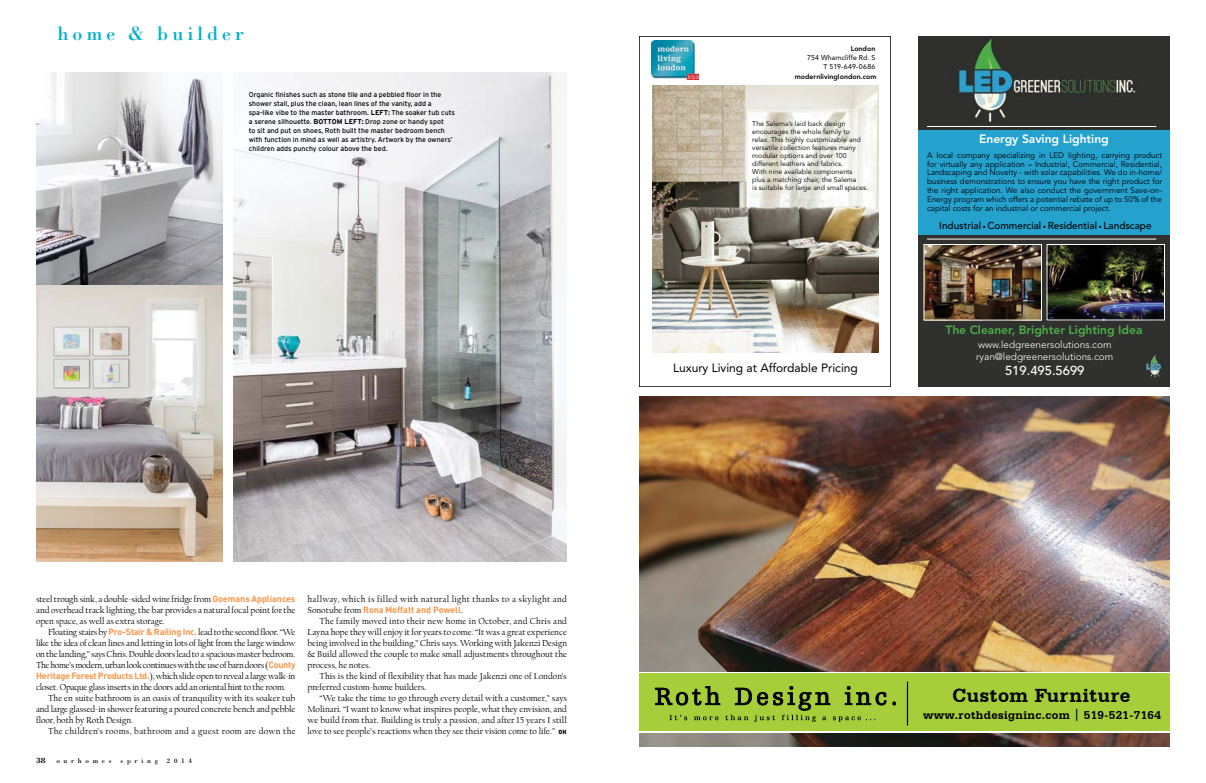
<style>
.page{position:relative;width:1206px;height:783px;background:#fff}
.page>*{position:absolute;margin:0;border:0;box-sizing:border-box;transform-origin:0 0}
.t1{font:700 20px "Serifa BT";letter-spacing:.03em;color:#000}
.Slug{font:20px "Bodoni";letter-spacing:.205em;color:#00b1c7}
.t2{font:500 13px "Avenir";color:#fff}
.t3{font:700 12px "Serifa BT";letter-spacing:.03em;color:#000}
.t4{font:12px "Avenir";color:#000}
.t5{font:800 12px "Avenir";color:#4aaf48}
.t6{font:800 12px "Avenir";color:#fff}
.t7{font:300 10px/12px "Avenir";color:#fff}
.t8{font:500 10px "Avenir";color:#000}
.body_copy{font:9px/11px "FB Californian";color:#000;text-align:justify}
.body_copy-2{font:9px/11px "FB Californian";letter-spacing:.035em;color:#000}
.t9{font:8px/8.8px "Avenir";color:#000;text-align:justify}
.t10{font:700 8px "Bodoni";color:#000}
.Photo_Cutlines{font:7px/9px "Interstate";color:#000}
.t11{font:7px/8px "Avenir";color:#000}
.t12{font:7px/9px "Avenir";letter-spacing:.005em;color:#000;text-align:right}
.t13{font:800 7px "Avenir";color:#000}
.t14{font:7px "Bodoni";letter-spacing:.53em;color:#000}
.s1{font-weight:700}
.s2{font-family:"DIN";font-weight:700;color:#f79548}
.s3{font-family:"DIN";font-weight:900;font-size:6px}
.s4{font-weight:800}
.s5{font-size:6px}
</style>
<div class="page">
<img style="left:233px;top:72px;width:334px;height:490px">
<img style="left:36px;top:285px;width:187px;height:276px">
<img style="left:36px;top:72px;width:187px;height:213px">
<img style="left:639px;top:396px;width:531px;height:351px">
<div style="left:639px;top:672px;width:531px;height:60px;background:#a5ce3a"></div>
<svg style="left:655px;top:686px;width:241px;height:36px"></svg>
<hr style="left:907px;top:682px;width:1px;height:44px;background:#010101">
<svg style="left:639px;top:36px;width:252px;height:351px"></svg>
<img style="left:652px;top:41px;width:47px;height:38px">
<div style="left:918px;top:36px;width:252px;height:351px;background:#30302e"></div>
<div style="left:918px;top:130px;width:252px;height:105px;background:#25a1ce"></div>
<img style="left:958px;top:38px;width:178px;height:85px">
<img style="left:926px;top:246px;width:114px;height:73px">
<div style="left:924px;top:244px;width:118px;height:77px;border:1px solid #fff"></div>
<img style="left:1048px;top:246px;width:115px;height:73px">
<div style="left:1046px;top:244px;width:119px;height:77px;border:1px solid #fff"></div>
<hr style="left:927px;top:126px;width:229px;height:1px;background:#fff">
<hr style="left:927px;top:239px;width:229px;height:1px;background:#fff">
<img style="left:1147px;top:356px;width:14px;height:22px">
<p class="Slug" style="left:57px;top:21px;width:188px">home &amp; builder</p>
<p class="Photo_Cutlines" style="left:249px;top:90px;width:208px">Organic finishes such as stone tile and a pebbled floor in the shower stall, plus the clean, lean lines of the vanity, add a spa-like vibe to the master bathroom. <span class="s1">LEFT:</span> The soaker tub cuts a serene silhouette. <span class="s1">BOTTOM LEFT:</span> Drop zone or handy spot<br>to sit and put on shoes, Roth built the master bedroom bench with function in mind as well as artistry. Artwork by the owners’ children adds punchy colour above the bed.</p>
<p class="body_copy" style="left:36px;top:594px;width:261px">steel trough sink, a double-sided wine fridge from <span class="s2">Goemans Appliances </span>and overhead track lighting, the bar provides a natural focal point for the open space, as well as extra storage.</p>
<p class="body_copy" style="left:36px;top:627px;width:261px;text-indent:12px">Floating stairs by <span class="s2">Pro-Stair &amp; Railing Inc.</span> lead to the second floor. “We like the idea of clean lines and letting in lots of light from the large window on the landing,” says Chris. Double doors lead to a spacious master bedroom.<br>The home’s modern, urban look continues with the use of barn doors (<span class="s2">County Heritage Forest Products Ltd.</span>), which slide open to reveal a large walk-in closet. Opaque glass inserts in the doors add an oriental hint to the room.</p>
<p class="body_copy" style="left:36px;top:693px;width:261px;text-indent:12px">The en suite bathroom is an oasis of tranquility with its soaker tub and large glassed-in shower featuring a poured concrete bench and pebble floor, both by Roth Design.</p>
<p class="body_copy-2" style="left:48px;top:726px;width:249px">The children’s rooms, bathroom and a guest room are down the</p>
<p class="t10" style="left:36px;top:756px;width:11px">38</p>
<p class="t14" style="left:56px;top:757px;width:57px">ourhomes</p>
<p class="t14" style="left:121px;top:757px;width:39px">spring</p>
<p class="t14" style="left:167px;top:757px;width:27px">2014</p>
<p class="body_copy-2" style="left:308px;top:594px;width:261px">hallway, which is filled with natural light thanks to a skylight and<br>Sonotube from <span class="s2">Rona Moffatt and Powell</span>.</p>
<p class="body_copy" style="left:308px;top:616px;width:261px;text-indent:12px">The family moved into their new home in October, and Chris and Layna hope they will enjoy it for years to come. “It was a great experience being involved in the building,” Chris says. Working with Jakenzi Design &amp; Build allowed the couple to make small adjustments throughout the process, he notes.</p>
<p class="body_copy" style="left:308px;top:671px;width:261px;text-indent:12px">This is the kind of flexibility that has made Jakenzi one of London’s preferred custom-home builders.</p>
<p class="body_copy" style="left:308px;top:693px;width:261px;text-indent:12px">“We take the time to go through every detail with a customer,” says Molinari. “I want to know what inspires people, what they envision, and we build from that. Building is truly a passion, and after 15 years I still love to see people’s reactions when they see their vision come to life.” <span class="s3">OH</span></p>
<p class="t12" style="left:807px;top:44px;width:70px"><span class="s4">London<br></span>754 Wharncliffe Rd. S<br>T 519-649-0686</p>
<p class="t13" style="left:795px;top:73px;width:83px">modernlivinglondon.com</p>
<p class="t11" style="left:752px;top:120px;width:117px">The Salema’s laid back design encourages the whole family to relax. This highly customizable and versatile collection features many modular options and over 100 different leathers and fabrics.<br>With nine available components<br>plus a matching chair, the Salema<br>is suitable for large and small spaces.</p>
<p class="t4" style="left:673px;top:361px;width:186px">Luxury Living at Affordable Pricing</p>
<p class="t6" style="left:979px;top:131px;width:131px">Energy Saving Lighting</p>
<p class="t9" style="left:927px;top:151px;width:237px">A local company specializing in LED lighting, carrying product for virtually any application – Industrial, Commercial, Residential, Landscaping and Novelty - with solar capabilities. We do in-home/ business demonstrations to ensure you have the right product for the right application. We also conduct the government Save-on-Energy program which offers a potential rebate of up to 50% of the capital costs for an industrial or commercial project.</p>
<p class="t8" style="left:939px;top:219px;width:214px">Industrial <span class="s5">•</span> Commercial <span class="s5">•</span> Residential <span class="s5">•</span> Landscape</p>
<p class="t5" style="left:946px;top:322px;width:198px">The Cleaner, Brighter Lighting Idea</p>
<p class="t7" style="left:976px;top:338px;width:139px">www.ledgreenersolutions.com ryan@ledgreenersolutions.com</p>
<p class="t2" style="left:1005px;top:363px;width:81px">519.495.5699</p>
<p class="t1" style="left:953px;top:683px;width:179px">Custom Furniture</p>
<p class="t3" style="left:923px;top:708px;width:239px">www.rothdesigninc.com | 519-521-7164</p>
</div>
